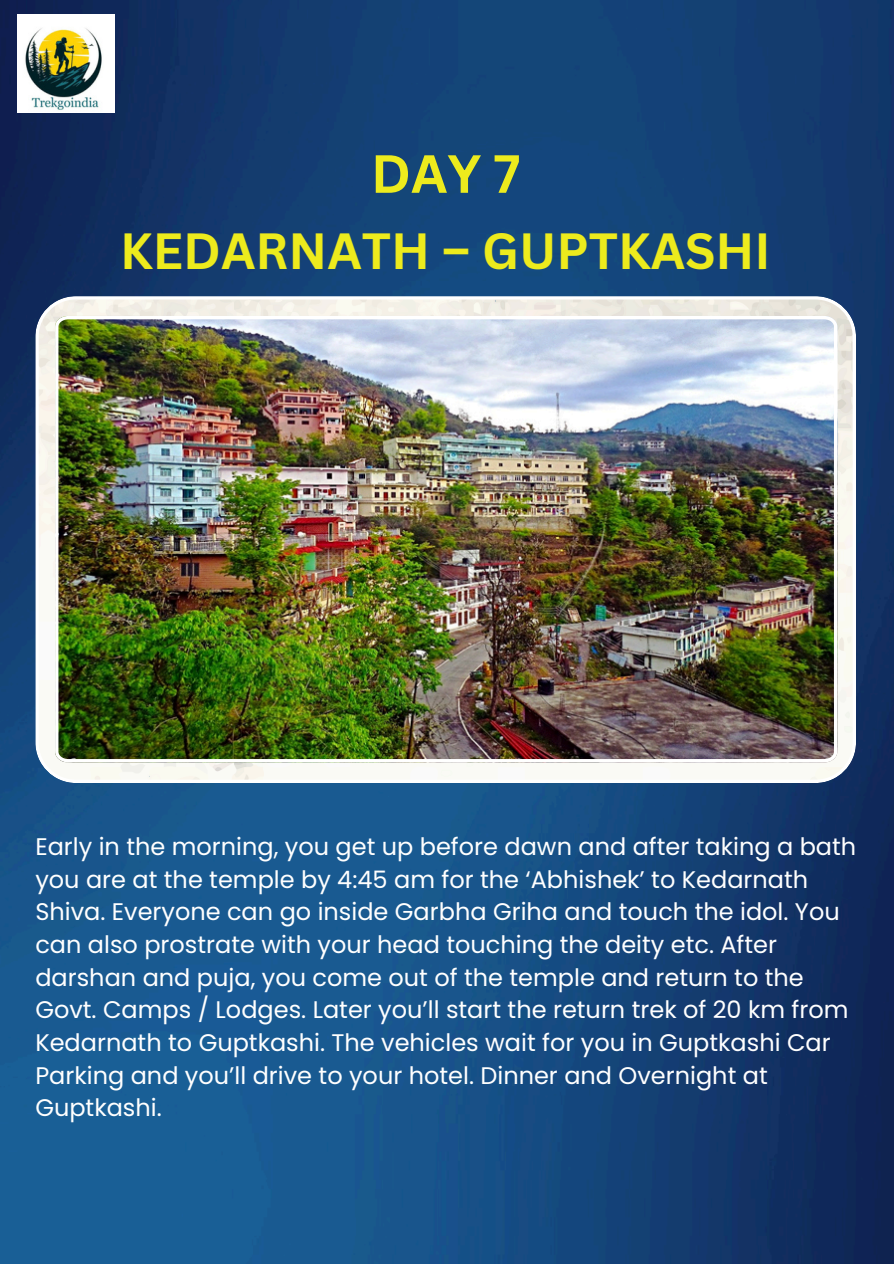
<style>
.page{position:relative;width:894px;height:1264px;background:#fff}
.page>*{position:absolute;margin:0;border:0;box-sizing:border-box;transform-origin:0 0}
.t1{font:700 52.5px "Canva Sans";color:#edeb1d}
.t2{font:700 49.5px "Canva Sans";color:#edeb1d}
.t3{font:24px/32.7px "Poppins";color:#fff}
</style>
<div class="page">
<img style="left:0;top:0;width:893px;height:1263px">
<img style="left:18px;top:14px;width:97px;height:98px">
<svg style="left:35px;top:296px;width:820px;height:487px"></svg>
<img style="left:55px;top:316px;width:782px;height:446px">
<h1 class="t1" style="left:371px;top:137px;width:151px">DAY 7</h1>
<p class="t2" style="left:120px;top:216px;width:652px">KEDARNATH – GUPTKASHI</p>
<p class="t3" style="left:35px;top:830px;width:822px">Early in the morning, you get up before dawn and after taking a bath you are at the temple by 4:45 am for the ‘Abhishek’ to Kedarnath Shiva. Everyone can go inside Garbha Griha and touch the idol. You can also prostrate with your head touching the deity etc. After darshan and puja, you come out of the temple and return to the Govt. Camps / Lodges. Later you’ll start the return trek of 20 km from Kedarnath to Guptkashi. The vehicles wait for you in Guptkashi Car Parking and you’ll drive to your hotel. Dinner and Overnight at Guptkashi.</p>
</div>
